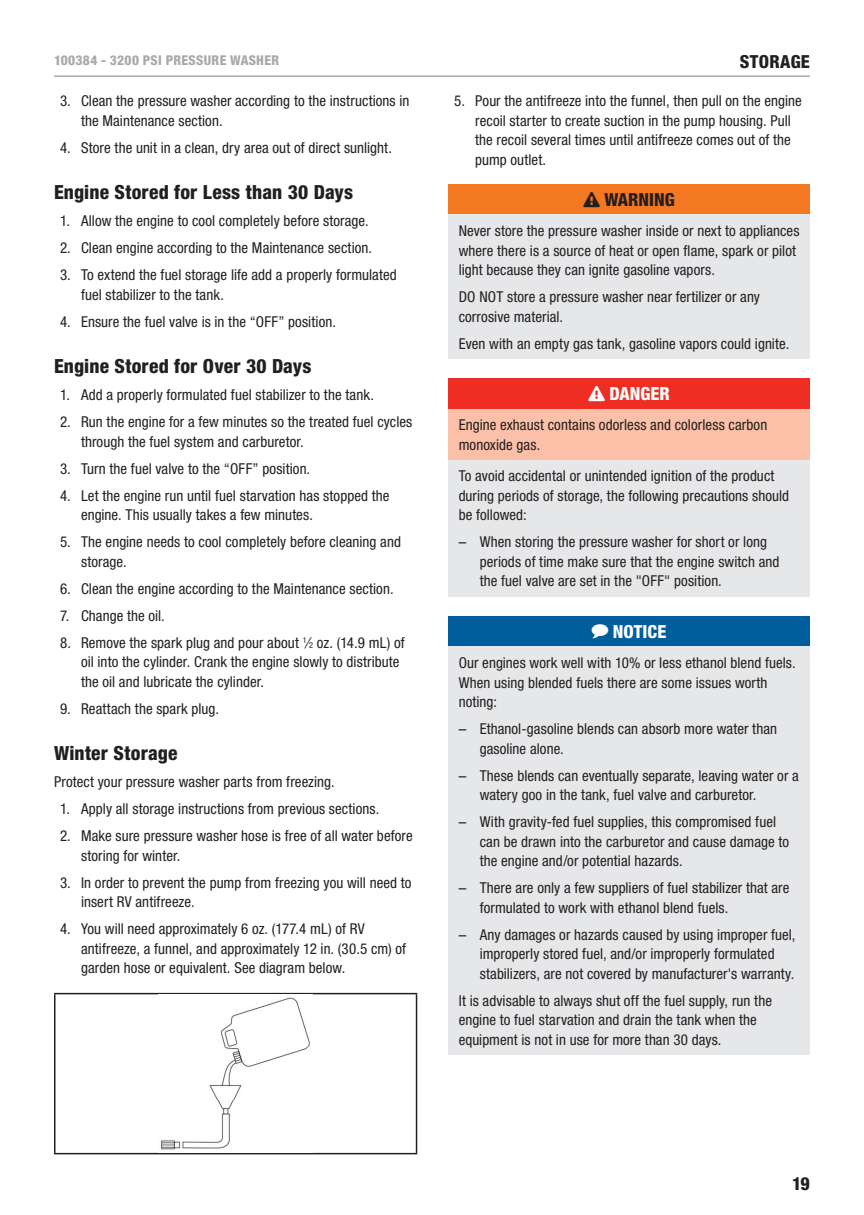
<style>
.page{position:relative;width:864px;height:1215px;background:#fff}
.page>*{position:absolute;margin:0;border:0;box-sizing:border-box;transform-origin:0 0}
.t1{font:800 condensed 19.5px "Helvetica Neue LT Std";letter-spacing:.01em;color:#231f20}
.t2{font:800 condensed 18px "Helvetica Neue LT Std";color:#231f20}
.t3{font:800 condensed 18px "Helvetica Neue LT Std";color:#fff}
.t4{font:condensed 15px/19.5px "Helvetica Neue LT Std";letter-spacing:.005em;color:#231f20}
.t5{font:800 condensed 13.5px "Helvetica Neue LT Std";letter-spacing:.025em;color:#a8a9ad}
.s1{font-size:8.25px}
.s2{font-stretch:normal}
</style>
<div class="page">
<hr style="left:54px;top:75px;width:756px;height:2px;background:#a8a9ad">
<hr style="left:54px;top:993px;width:363px;height:1px;background:#231f20">
<hr style="left:54px;top:994px;width:2px;height:159px;background:#231f20">
<hr style="left:416px;top:994px;width:1px;height:159px;background:#231f20">
<hr style="left:54px;top:1153px;width:363px;height:1px;background:#231f20">
<img style="left:161px;top:997px;width:149px;height:153px">
<div style="left:448px;top:184px;width:362px;height:31px;background:#f47721"></div>
<div style="left:448px;top:215px;width:362px;height:144px;background:#e6e7e9"></div>
<div style="left:448px;top:379px;width:362px;height:30px;background:#ee2e22"></div>
<div style="left:448px;top:409px;width:362px;height:51px;background:#fbc0a7"></div>
<div style="left:448px;top:460px;width:362px;height:137px;background:#e6e7e9"></div>
<div style="left:448px;top:616px;width:362px;height:31px;background:#005e9e"></div>
<div style="left:448px;top:647px;width:362px;height:408px;background:#e6e7e9"></div>
<p class="t5" style="left:54px;top:52px;width:227px">100384 - 3200 PSI PRESSURE WASHER</p>
<p class="t2" style="left:740px;top:50px;width:72px">STORAGE</p>
<p class="t4" style="left:81px;top:91px;width:330px;text-indent:-21px">3. Clean the pressure washer according to the instructions in the Maintenance section.</p>
<p class="t4" style="left:60px;top:138px;width:333px">4. Store the unit in a clean, dry area out of direct sunlight.</p>
<h1 class="t1" style="left:54px;top:180px;width:301px">Engine Stored for Less than 30 Days</h1>
<p class="t4" style="left:60px;top:211px;width:310px">1. Allow the engine to cool completely before storage.</p>
<p class="t4" style="left:60px;top:238px;width:314px">2. Clean engine according to the Maintenance section.</p>
<p class="t4" style="left:81px;top:265px;width:317px;text-indent:-21px">3. To extend the fuel storage life add a properly formulated fuel stabilizer to the tank.</p>
<p class="t4" style="left:60px;top:312px;width:278px">4. Ensure the fuel valve is in the “OFF” position.</p>
<h1 class="t1" style="left:54px;top:354px;width:259px">Engine Stored for Over 30 Days</h1>
<p class="t4" style="left:60px;top:385px;width:315px">1. Add a properly formulated fuel stabilizer to the tank.</p>
<p class="t4" style="left:81px;top:412px;width:333px;text-indent:-21px">2. Run the engine for a few minutes so the treated fuel cycles through the fuel system and carburetor.</p>
<p class="t4" style="left:60px;top:459px;width:252px">3. Turn the fuel valve to the “OFF” position.</p>
<p class="t4" style="left:81px;top:486px;width:310px;text-indent:-21px">4. Let the engine run until fuel starvation has stopped the engine. This usually takes a few minutes.</p>
<p class="t4" style="left:81px;top:532px;width:322px;text-indent:-21px">5. The engine needs to cool completely before cleaning and storage.</p>
<p class="t4" style="left:60px;top:579px;width:335px">6. Clean the engine according to the Maintenance section.</p>
<p class="t4" style="left:60px;top:606px;width:106px">7. Change the oil.</p>
<p class="t4" style="left:81px;top:633px;width:325px;text-indent:-21px">8. Remove the spark plug and pour about <sup>1</sup>⁄<span class="s1">2</span> oz. (14.9 mL) of oil into the cylinder. Crank the engine slowly to distribute the oil and lubricate the cylinder.</p>
<p class="t4" style="left:60px;top:699px;width:161px">9. Reattach the spark plug.</p>
<h1 class="t1" style="left:54px;top:741px;width:125px">Winter Storage</h1>
<p class="t4" style="left:54px;top:772px;width:282px">Protect your pressure washer parts from freezing.</p>
<p class="t4" style="left:60px;top:799px;width:321px">1. Apply all storage instructions from previous sections.</p>
<p class="t4" style="left:81px;top:826px;width:333px;text-indent:-21px">2. Make sure pressure washer hose is free of all water before storing for winter.</p>
<p class="t4" style="left:81px;top:873px;width:332px;text-indent:-21px">3. In order to prevent the pump from freezing you will need to insert RV antifreeze.</p>
<p class="t4" style="left:81px;top:919px;width:327px;text-indent:-21px">4. You will need approximately 6 oz. (177.4 mL) of RV antifreeze, a funnel, and approximately 12 in. (30.5 cm) of garden hose or equivalent. See diagram below.</p>
<p class="t4" style="left:475px;top:91px;width:328px;text-indent:-21px">5. Pour the antifreeze into the funnel, then pull on the engine recoil starter to create suction in the pump housing. Pull the recoil several times until antifreeze comes out of the pump outlet.</p>
<p class="t2" style="left:604px;top:188px;width:72px">WARNING</p>
<p class="t4" style="left:459px;top:221px;width:342px">Never store the pressure washer inside or next to appliances where there is a source of heat or open flame, spark or pilot light because they can ignite gasoline vapors.</p>
<p class="t4" style="left:459px;top:287px;width:303px">DO NOT store a pressure washer near fertilizer or any corrosive material.</p>
<p class="t4" style="left:459px;top:333px;width:332px">Even with an empty gas tank, gasoline vapors could ignite.</p>
<p class="t3" style="left:609px;top:382px;width:62px">DANGER</p>
<p class="t4" style="left:459px;top:415px;width:310px">Engine exhaust contains odorless and colorless carbon monoxide gas.</p>
<p class="t4" style="left:459px;top:466px;width:332px">To avoid accidental or unintended ignition of the product during periods of storage, the following precautions should be followed:</p>
<p class="t4" style="left:480px;top:532px;width:301px;text-indent:-21px"><span class="s2">–</span> When storing the pressure washer for short or long periods of time make sure that the engine switch and the fuel valve are set in the "OFF" position.</p>
<p class="t3" style="left:613px;top:620px;width:55px">NOTICE</p>
<p class="t4" style="left:459px;top:653px;width:338px">Our engines work well with 10% or less ethanol blend fuels.<br>When using blended fuels there are some issues worth noting:</p>
<p class="t4" style="left:480px;top:719px;width:299px;text-indent:-21px"><span class="s2">–</span> Ethanol-gasoline blends can absorb more water than gasoline alone.</p>
<p class="t4" style="left:480px;top:765px;width:321px;text-indent:-21px"><span class="s2">–</span> These blends can eventually separate, leaving water or a watery goo in the tank, fuel valve and carburetor.</p>
<p class="t4" style="left:480px;top:812px;width:311px;text-indent:-21px"><span class="s2">–</span> With gravity-fed fuel supplies, this compromised fuel can be drawn into the carburetor and cause damage to the engine and/or potential hazards.</p>
<p class="t4" style="left:480px;top:878px;width:311px;text-indent:-21px"><span class="s2">–</span> There are only a few suppliers of fuel stabilizer that are formulated to work with ethanol blend fuels.</p>
<p class="t4" style="left:480px;top:924px;width:317px;text-indent:-21px"><span class="s2">–</span> Any damages or hazards caused by using improper fuel, improperly stored fuel, and/or improperly formulated stabilizers, are not covered by manufacturer's warranty.</p>
<p class="t4" style="left:459px;top:990px;width:315px">It is advisable to always shut off the fuel supply, run the engine to fuel starvation and drain the tank when the equipment is not in use for more than 30 days.</p>
<p class="t2" style="left:792px;top:1172px;width:19px">19</p>
</div>
